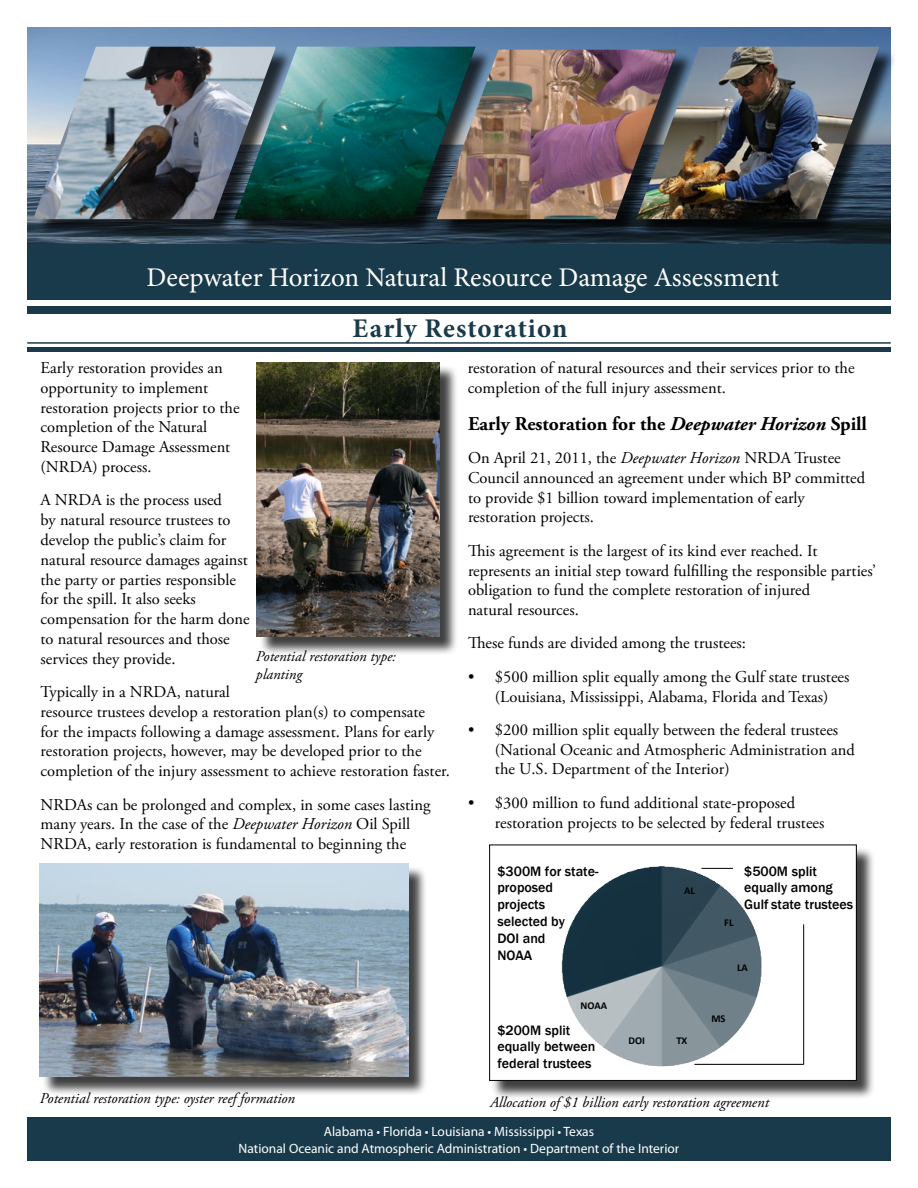
<style>
.page{position:relative;width:918px;height:1188px;background:#fff}
.page>*{position:absolute;margin:0;border:0;box-sizing:border-box;transform-origin:0 0}
.t1{font:27px "Minion Pro";color:#fff}
.t2{font:700 27px "Minion Pro";letter-spacing:.035em;color:#193a4b}
.t3{font:700 19.5px "Adobe Garamond Pro";color:#000}
.t4{font:16.5px/19.8px "Adobe Garamond Pro";color:#000}
.t5{font:italic 15px/18px "Adobe Garamond Pro";color:#000}
.t6{font:500 13.95px/16.8px "Franklin Gothic";color:#010101}
.t7{font:13.5px/16.2px "Myriad Pro";color:#fff;text-align:center}
.t8{font:700 10.5px "Calibri";color:#010101}
.s1{font-style:italic}
</style>
<div class="page">
<img style="left:27px;top:27px;width:864px;height:217px">
<div style="left:27px;top:244px;width:864px;height:56px;background:#193a4b"></div>
<div style="left:27px;top:306px;width:864px;height:8px;background:#193a4b"></div>
<div style="left:258px;top:365px;width:200px;height:291px;background:#000;opacity:.75"></div>
<img style="left:257px;top:363px;width:182px;height:274px">
<hr style="left:27px;top:348px;width:864px;height:4px;background:#193a4b">
<hr style="left:27px;top:342px;width:864px;height:2px;background:#193a4b">
<div style="left:491px;top:846px;width:385px;height:254px;background:#000;opacity:.75"></div>
<div style="left:490px;top:845px;width:366px;height:235px;background:#fff"></div>
<img style="left:561px;top:866px;width:244px;height:201px">
<hr style="left:701px;top:868px;width:32px;height:1px;background:#000">
<hr style="left:803px;top:924px;width:1px;height:140px;background:#000">
<hr style="left:694px;top:1064px;width:110px;height:1px;background:#000">
<div style="left:489px;top:845px;width:368px;height:236px;border:1px solid #000"></div>
<div style="left:36px;top:48px;width:258px;height:190px;background:#000;opacity:.75"></div>
<img style="left:33px;top:47px;width:201px;height:172px">
<div style="left:639px;top:48px;width:259px;height:190px;background:#000;opacity:.75"></div>
<img style="left:636px;top:47px;width:243px;height:172px">
<div style="left:439px;top:51px;width:256px;height:187px;background:#000;opacity:.75"></div>
<img style="left:493px;top:50px;width:184px;height:169px">
<div style="left:237px;top:48px;width:256px;height:190px;background:#000;opacity:.75"></div>
<img style="left:234px;top:47px;width:242px;height:172px">
<div style="left:27px;top:1118px;width:864px;height:43px;background:#193a4b"></div>
<div style="left:42px;top:865px;width:385px;height:231px;background:#000;opacity:.75"></div>
<img style="left:40px;top:864px;width:368px;height:213px">
<h1 class="t1" style="left:147px;top:259px;width:634px">Deepwater Horizon Natural Resource Damage Assessment</h1>
<h1 class="t2" style="left:353px;top:309px;width:216px">Early Restoration</h1>
<p class="t4" style="left:40px;top:359px;width:201px">Early restoration provides an opportunity to implement restoration projects prior to the completion of the Natural<br>Resource Damage Assessment (NRDA) process.</p>
<p class="t4" style="left:40px;top:491px;width:211px">A NRDA is the process used<br>by natural resource trustees to develop the public’s claim for natural resource damages against the party or parties responsible for the spill. It also seeks compensation for the harm done to natural resources and those services they provide.</p>
<p class="t4" style="left:40px;top:683px;width:411px">Typically in a NRDA, natural<br>resource trustees develop a restoration plan(s) to compensate<br>for the impacts following a damage assessment. Plans for early restoration projects, however, may be developed prior to the completion of the injury assessment to achieve restoration faster.</p>
<p class="t4" style="left:40px;top:795px;width:391px">NRDAs can be prolonged and complex, in some cases lasting many years. In the case of the <span class="s1">Deepwater Horizon</span> Oil Spill<br>NRDA, early restoration is fundamental to beginning the</p>
<p class="t5" style="left:256px;top:647px;width:142px">Potential restoration type: planting</p>
<p class="t4" style="left:468px;top:359px;width:388px">restoration of natural resources and their services prior to the completion of the full injury assessment.</p>
<p class="t3" style="left:468px;top:412px;width:401px">Early Restoration for the <span class="s1">Deepwater Horizon</span> Spill</p>
<p class="t4" style="left:468px;top:449px;width:399px">On April 21, 2011, the <span class="s1">Deepwater Horizon</span> NRDA Trustee Council announced an agreement under which BP committed to provide $1 billion toward implementation of early restoration projects.</p>
<p class="t4" style="left:468px;top:541px;width:409px">This agreement is the largest of its kind ever reached. It represents an initial step toward fulfilling the responsible parties’ obligation to fund the complete restoration of injured<br>natural resources.</p>
<p class="t4" style="left:468px;top:634px;width:280px">These funds are divided among the trustees:</p>
<p class="t4" style="left:468px;top:667px;width:383px;text-align:center">• $500 million split equally among the Gulf state trustees (Louisiana, Mississippi, Alabama, Florida and Texas)</p>
<p class="t4" style="left:495px;top:720px;width:361px;text-indent:-27px">• $200 million split equally between the federal trustees (National Oceanic and Atmospheric Administration and the U.S. Department of the Interior)</p>
<p class="t4" style="left:495px;top:793px;width:331px;text-indent:-27px">• $300 million to fund additional state-proposed restoration projects to be selected by federal trustees</p>
<p class="t6" style="left:497px;top:863px;width:103px">$300M for state&shy;proposed projects selected by<br>DOI and<br>NOAA</p>
<p class="t6" style="left:744px;top:863px;width:111px">$500M split equally among<br>Gulf state trustees</p>
<p class="t8" style="left:684px;top:884px;width:12px">AL</p>
<p class="t8" style="left:724px;top:916px;width:11px">FL</p>
<p class="t8" style="left:581px;top:999px;width:28px">NOAA</p>
<p class="t8" style="left:737px;top:961px;width:12px">LA</p>
<p class="t8" style="left:711px;top:1012px;width:16px">MS</p>
<p class="t6" style="left:497px;top:1022px;width:100px">$200M split equally between federal trustees</p>
<p class="t5" style="left:490px;top:1094px;width:280px">Allocation of $1 billion early restoration agreement</p>
<p class="t7" style="left:239px;top:1124px;width:442px">Alabama • Florida • Louisiana • Mississippi • Texas<br>National Oceanic and Atmospheric Administration • Department of the Interior</p>
<p class="t8" style="left:628px;top:1034px;width:18px">DOI</p>
<p class="t8" style="left:676px;top:1034px;width:12px">TX</p>
<p class="t5" style="left:40px;top:1090px;width:257px">Potential restoration type: oyster reef formation</p>
</div>
